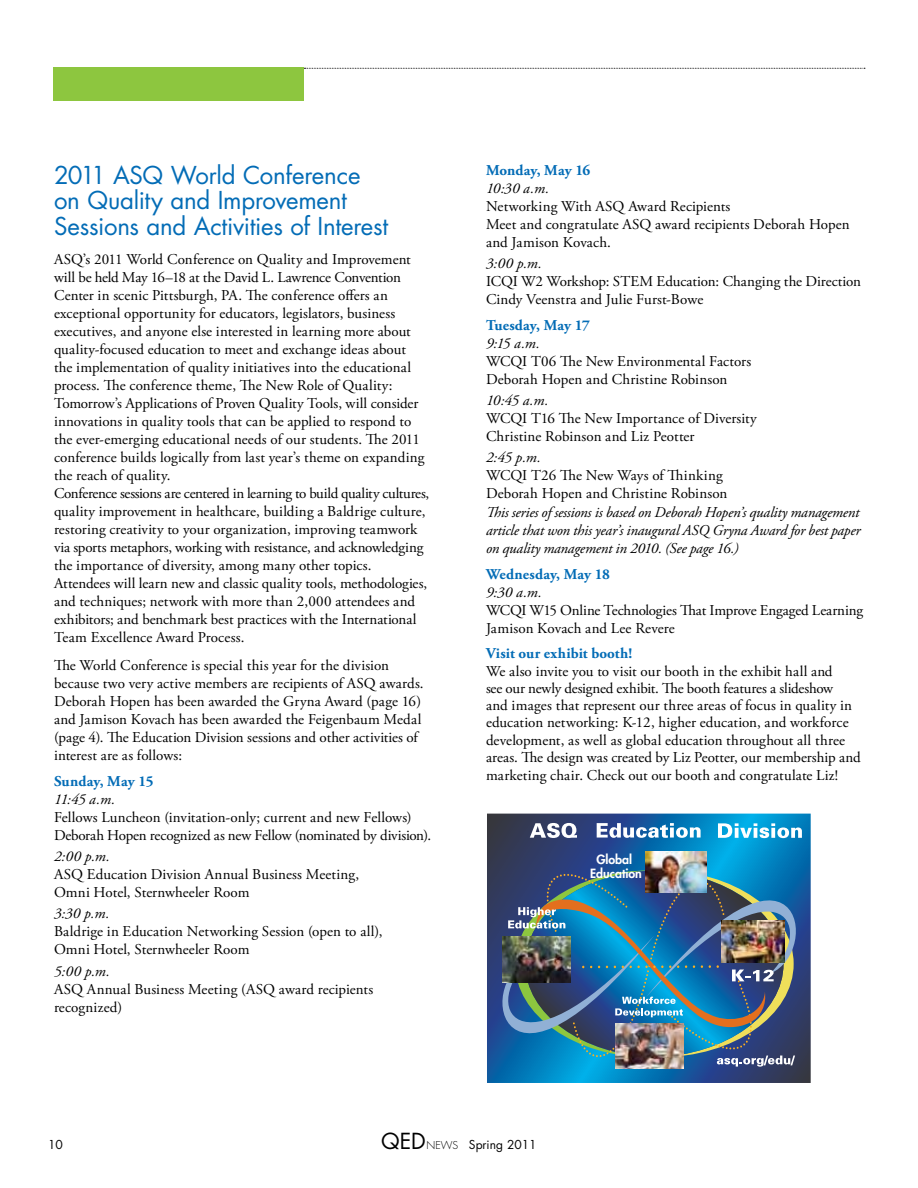
<style>
.page{position:relative;width:918px;height:1188px;background:#fff}
.page>*{position:absolute;margin:0;border:0;box-sizing:border-box;transform-origin:0 0}
.t1{font:24px/25.5px "Futura Std";letter-spacing:-.01em;color:#036cb6}
.t2{font:15px/18px "Adobe Garamond Pro";color:#000}
.t3{font:italic 15px/18px "Adobe Garamond Pro";letter-spacing:-.015em;color:#000;text-align:justify}
.t4{font:700 15px "Adobe Garamond Pro";letter-spacing:.005em;color:#036cb6}
.t5{font:800 12.45px/13.8px "Futura Std";color:#fff;text-align:center}
.t6{font:12px "Futura Std";color:#000}
.s1{font-size:21.6px}
.s2{font-weight:300;font-size:10.65px}
</style>
<div class="page">
<div style="left:54px;top:68px;width:250px;height:33px;background:#8dc63f"></div>
<svg style="left:304px;top:68px;width:561px;height:1px"></svg>
<img style="left:487px;top:813px;width:324px;height:270px">
<h1 class="t1" style="left:54px;top:163px;width:336px">2011 ASQ World Conference on Quality and Improvement<br>Sessions and Activities of Interest</h1>
<p class="t2" style="left:54px;top:250px;width:377px">ASQ’s 2011 World Conference on Quality and Improvement will be held May 16–18 at the David L. Lawrence Convention Center in scenic Pittsburgh, PA. The conference offers an exceptional opportunity for educators, legislators, business executives, and anyone else interested in learning more about quality-focused education to meet and exchange ideas about<br>the implementation of quality initiatives into the educational process. The conference theme, The New Role of Quality:<br>Tomorrow’s Applications of Proven Quality Tools, will consider innovations in quality tools that can be applied to respond to the ever-emerging educational needs of our students. The 2011 conference builds logically from last year’s theme on expanding the reach of quality.<br>Conference sessions are centered in learning to build quality cultures, quality improvement in healthcare, building a Baldrige culture, restoring creativity to your organization, improving teamwork via sports metaphors, working with resistance, and acknowledging the importance of diversity, among many other topics.<br>Attendees will learn new and classic quality tools, methodologies, and techniques; network with more than 2,000 attendees and exhibitors; and benchmark best practices with the International Team Excellence Award Process.</p>
<p class="t2" style="left:54px;top:657px;width:371px">The World Conference is special this year for the division because two very active members are recipients of ASQ awards.<br>Deborah Hopen has been awarded the Gryna Award (page 16) and Jamison Kovach has been awarded the Feigenbaum Medal (page 4). The Education Division sessions and other activities of interest are as follows:</p>
<p class="t4" style="left:54px;top:773px;width:101px">Sunday, May 15</p>
<p class="t3" style="left:54px;top:791px;width:63px">11:45 a.m.</p>
<p class="t2" style="left:54px;top:809px;width:379px">Fellows Luncheon (invitation-only; current and new Fellows)<br>Deborah Hopen recognized as new Fellow (nominated by division).</p>
<p class="t3" style="left:54px;top:848px;width:58px">2:00 p.m.</p>
<p class="t2" style="left:54px;top:866px;width:307px">ASQ Education Division Annual Business Meeting,<br>Omni Hotel, Sternwheeler Room</p>
<p class="t3" style="left:54px;top:905px;width:57px">3:30 p.m.</p>
<p class="t2" style="left:54px;top:923px;width:330px">Baldrige in Education Networking Session (open to all),<br>Omni Hotel, Sternwheeler Room</p>
<p class="t3" style="left:54px;top:962px;width:58px">5:00 p.m.</p>
<p class="t2" style="left:54px;top:981px;width:321px">ASQ Annual Business Meeting (ASQ award recipients recognized)</p>
<p class="t4" style="left:486px;top:161px;width:106px">Monday, May 16</p>
<p class="t3" style="left:486px;top:180px;width:65px">10:30 a.m.</p>
<p class="t2" style="left:486px;top:198px;width:365px">Networking With ASQ Award Recipients<br>Meet and congratulate ASQ award recipients Deborah Hopen and Jamison Kovach.</p>
<p class="t3" style="left:486px;top:255px;width:58px">3:00 p.m.</p>
<p class="t2" style="left:486px;top:273px;width:377px">ICQI W2 Workshop: STEM Education: Changing the Direction<br>Cindy Veenstra and Julie Furst-Bowe</p>
<p class="t4" style="left:486px;top:316px;width:105px">Tuesday, May 17</p>
<p class="t3" style="left:486px;top:334px;width:56px">9:15 a.m.</p>
<p class="t2" style="left:486px;top:353px;width:267px">WCQI T06 The New Environmental Factors<br>Deborah Hopen and Christine Robinson</p>
<p class="t3" style="left:486px;top:392px;width:64px">10:45 a.m.</p>
<p class="t2" style="left:486px;top:410px;width:272px">WCQI T16 The New Importance of Diversity<br>Christine Robinson and Liz Peotter</p>
<p class="t3" style="left:486px;top:449px;width:56px">2:45 p.m.</p>
<p class="t2" style="left:486px;top:467px;width:243px">WCQI T26 The New Ways of Thinking<br>Deborah Hopen and Christine Robinson</p>
<p class="t3" style="left:486px;top:504px;width:376px">This series of sessions is based on Deborah Hopen’s quality management article that won this year’s inaugural ASQ Gryna Award for best paper on quality management in 2010. (See page 16.)</p>
<p class="t4" style="left:486px;top:565px;width:126px">Wednesday, May 18</p>
<p class="t3" style="left:486px;top:584px;width:58px">9:30 a.m.</p>
<p class="t2" style="left:486px;top:602px;width:379px">WCQI W15 Online Technologies That Improve Engaged Learning<br>Jamison Kovach and Lee Revere</p>
<p class="t4" style="left:486px;top:645px;width:148px">Visit our exhibit booth!</p>
<p class="t2" style="left:486px;top:663px;width:376px;line-height:17.4px">We also invite you to visit our booth in the exhibit hall and<br>see our newly designed exhibit. The booth features a slideshow<br>and images that represent our three areas of focus in quality in education networking: K-12, higher education, and workforce development, as well as global education throughout all three areas. The design was created by Liz Peotter, our membership and marketing chair. Check out our booth and congratulate Liz!</p>
<p class="t5" style="left:590px;top:852px;width:53px">Global<br>Education</p>
<p class="t6" style="left:48px;top:1137px;width:16px">10</p>
<p class="t6" style="left:381px;top:1137px;width:157px"><span class="s1">QED</span><span class="s2">NEWS</span> Spring 2011</p>
</div>
